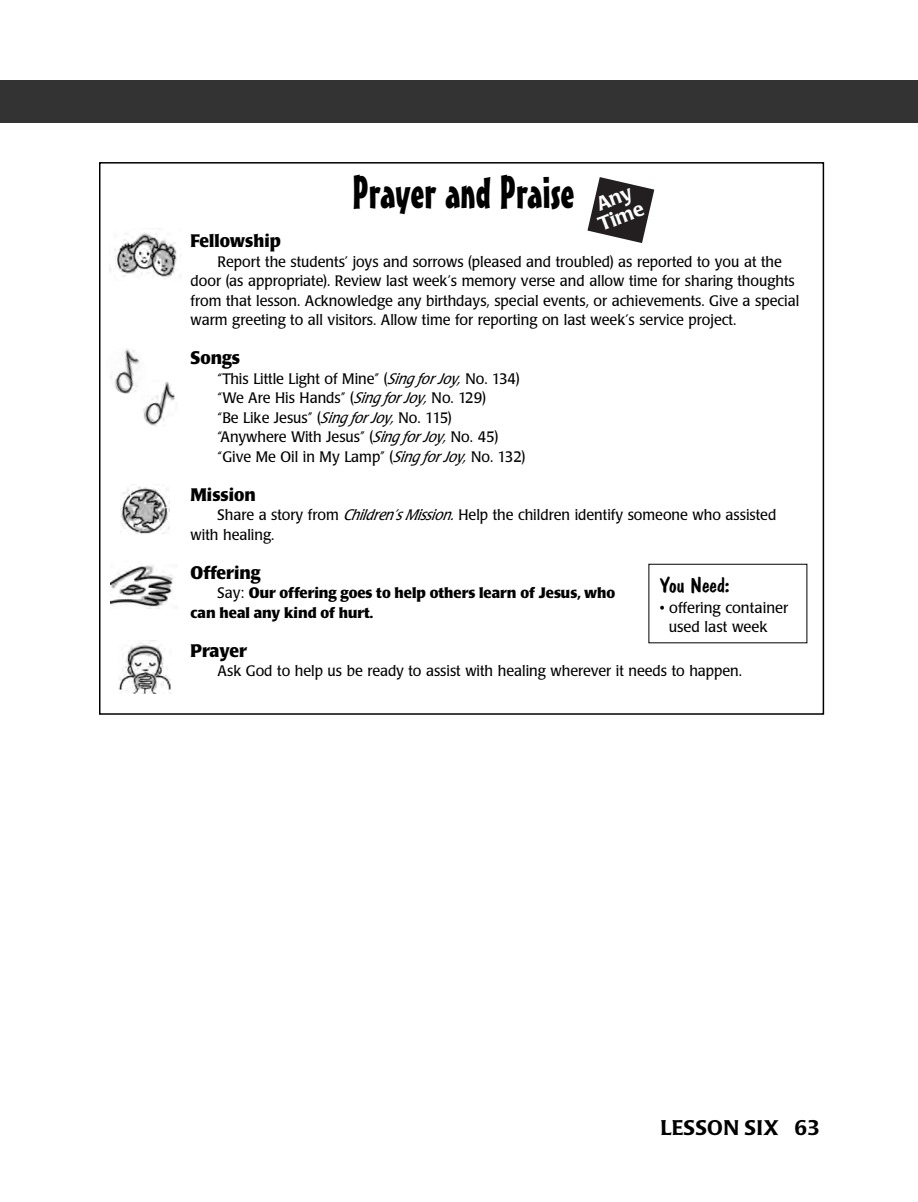
<style>
.page{position:relative;width:918px;height:1202px;background:#fff}
.page>*{position:absolute;margin:0;border:0;box-sizing:border-box;transform-origin:0 0}
.t1{font:45px "Mister Earl BT";color:#000}
.t2{font:500 21px "Poppl Laudatio";letter-spacing:.02em;color:#000}
.t3{font:21px "Dom Casual D";color:#000;scale:1.05 1}
.t4{font:500 19.5px/19.5px "Poppl Laudatio";color:#fff}
.t5{font:700 18px "Poppl Laudatio";color:#000;scale:.95 1}
.t6{font:15px/19.5px "Poppl Laudatio";color:#000;scale:.95 1}
.t7{font:700 15px/19.5px "Poppl Laudatio";color:#000}
.t8{font:15px/18.3px "Poppl Laudatio";color:#000}
.s1{font-style:italic}
.s2{font-weight:400}
</style>
<div class="page">
<div style="left:0;top:80px;width:27px;height:43px;background:#333"></div>
<img style="left:114px;top:232px;width:63px;height:47px">
<img style="left:111px;top:348px;width:29px;height:46px">
<img style="left:120px;top:486px;width:49px;height:47px">
<img style="left:110px;top:564px;width:64px;height:44px">
<img style="left:118px;top:640px;width:53px;height:54px">
<img style="left:141px;top:379px;width:37px;height:48px;border-radius:19px">
<div style="left:27px;top:80px;width:891px;height:43px;background:#333"></div>
<svg style="left:587px;top:177px;width:67px;height:66px"></svg>
<h1 class="t1" style="left:353px;top:176px;width:224px">Prayer and Praise</h1>
<h3 class="t4" style="left:589px;top:199px;width:49px;rotate:-21deg">Any<br>Time</h3>
<p class="t5" style="left:191px;top:234px;width:96px">Fellowship</p>
<p class="t6" style="left:191px;top:253px;width:642px;text-indent:27px">Report the students’ joys and sorrows (pleased and troubled) as reported to you at the door (as appropriate). Review last week’s memory verse and allow time for sharing thoughts from that lesson. Acknowledge any birthdays, special events, or achievements. Give a special warm greeting to all visitors. Allow time for reporting on last week’s service project.</p>
<p class="t5" style="left:191px;top:351px;width:54px">Songs</p>
<p class="t6" style="left:218px;top:370px;width:326px">“This Little Light of Mine” (<span class="s1">Sing for Joy,</span> No. 134) “We Are His Hands” (<span class="s1">Sing for Joy,</span> No. 129)<br>“Be Like Jesus” (<span class="s1">Sing for Joy,</span> No. 115)<br>“Anywhere With Jesus” (<span class="s1">Sing for Joy,</span> No. 45) “Give Me Oil in My Lamp” (<span class="s1">Sing for Joy,</span> No. 132)</p>
<p class="t5" style="left:191px;top:487px;width:70px">Mission</p>
<p class="t6" style="left:191px;top:507px;width:618px;text-indent:27px">Share a story from <span class="s1">Children’sMission.</span>Help the children identify someone who assisted with healing.</p>
<p class="t5" style="left:191px;top:565px;width:75px">Offering</p>
<p class="t7" style="left:191px;top:585px;width:426px;text-indent:27px"><span class="s2">Say:</span> Our offering goes to help others learn of Jesus, who can heal any kind of hurt.</p>
<p class="t5" style="left:191px;top:643px;width:61px">Prayer</p>
<p class="t6" style="left:218px;top:663px;width:554px">Ask God to help us be ready to assist with healing wherever it needs to happen.</p>
<h2 class="t3" style="left:660px;top:573px;width:68px">You Need:</h2>
<p class="t8" style="left:669px;top:600px;width:121px;text-indent:-9px">• offering container used last week</p>
<h2 class="t2" style="left:660px;top:1119px;width:161px">LESSON SIX 63</h2>
</div>
